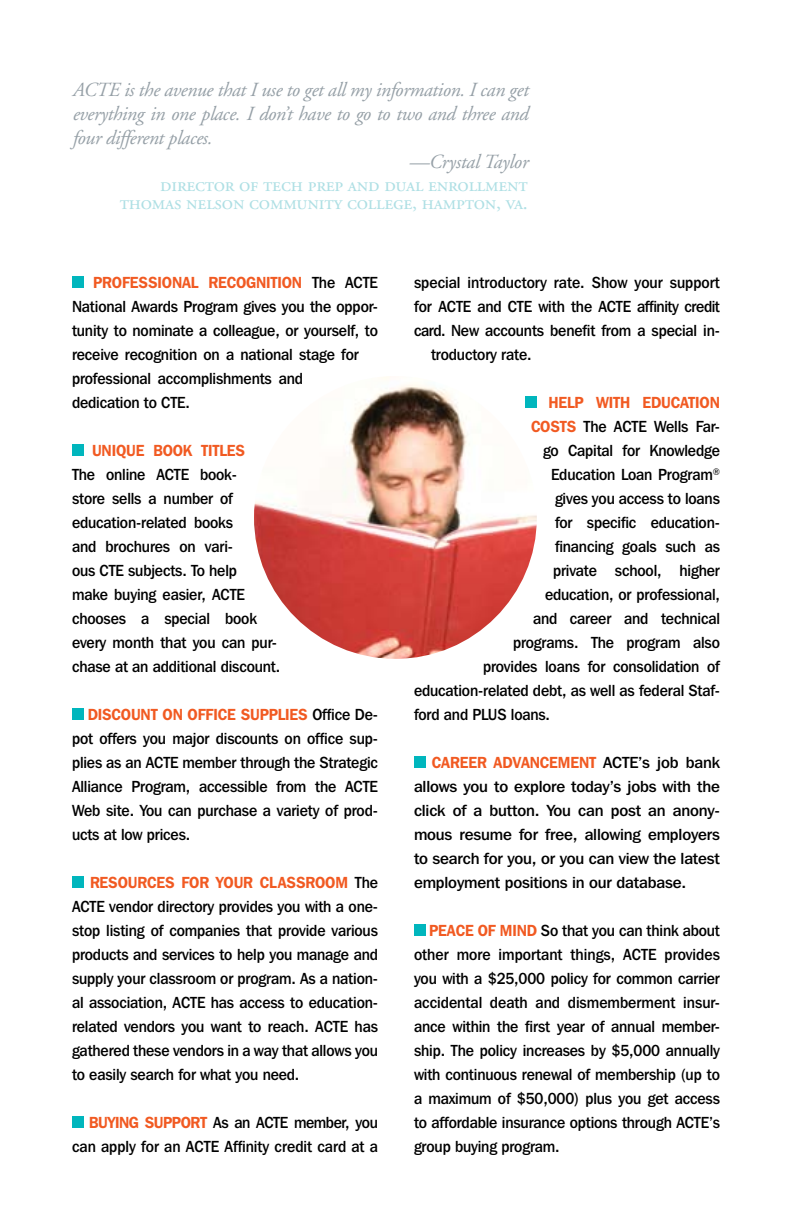
<style>
.page{position:relative;width:792px;height:1224px;background:#fff}
.page>*{position:absolute;margin:0;border:0;box-sizing:border-box;transform-origin:0 0}
.t1{font:italic 20px "Adobe Garamond";letter-spacing:-.02em;color:#96a0a7}
.t2{font:20px/18px "Adobe Garamond Regular SC";letter-spacing:-.01em;color:#aedfe4;text-align:right}
.t3{font:500 16px/24px "Franklin Gothic IT Cby BT";letter-spacing:-.01em;color:#000;text-align:justify;scale:.93 1}
.t4{font:500 16px/24px "Franklin Gothic IT Cby BT";letter-spacing:-.01em;color:#000;text-align:justify}
.t5{font:600 16px "Franklin Gothic IT Cby BT";letter-spacing:-.01em;color:#f15a22;scale:.93 1}
.s1{font-weight:600;color:#f15a22}
</style>
<div class="page">
<div style="left:72px;top:277px;width:11px;height:11px;background:#00b6bd"></div>
<div style="left:72px;top:445px;width:11px;height:11px;background:#00b6bd"></div>
<div style="left:72px;top:709px;width:11px;height:11px;background:#00b6bd"></div>
<div style="left:72px;top:877px;width:11px;height:11px;background:#00b6bd"></div>
<div style="left:72px;top:1117px;width:11px;height:11px;background:#00b6bd"></div>
<div style="left:525px;top:397px;width:11px;height:11px;background:#00b6bd"></div>
<div style="left:414px;top:757px;width:11px;height:11px;background:#00b6bd"></div>
<div style="left:414px;top:925px;width:11px;height:11px;background:#00b6bd"></div>
<img style="left:254px;top:376px;width:283px;height:283px;border-radius:50%">
<p class="t1" style="left:72px;top:79px;width:458px">ACTE is the avenue that I use to get all my information. I can get</p>
<p class="t1" style="left:72px;top:103px;width:458px">everything in one place. I don’t have to go to two and three and</p>
<p class="t1" style="left:72px;top:127px;width:141px">four different places.</p>
<p class="t1" style="left:409px;top:151px;width:121px">—Crystal Taylor</p>
<p class="t2" style="left:120px;top:176px;width:410px">director of tech prep and dual enrollment thomas nelson community college, hampton, va.</p>
<p class="t3" style="left:72px;top:270px;width:331px;text-align:left;text-indent:21px"><span class="s1">PROFESSIONAL RECOGNITION</span> The ACTE National Awards Program gives you the oppor&shy;tunity to nominate a colleague, or yourself, to receive recognition on a national stage for professional accomplishments and<br>dedication to CTE.</p>
<p class="t5" style="left:92px;top:440px;width:166px">UNIQUE BOOK TITLES</p>
<p class="t3" style="left:72px;top:462px;width:226px;text-align:left">The online ACTE book-<br>store sells a number of education-related books<br>and brochures on vari-<br>ous CTE subjects. To help<br>make buying easier, ACTE chooses a special book every month that you can pur&shy;chase at an additional discount.</p>
<p class="t3" style="left:72px;top:702px;width:331px;text-indent:16px"><span class="s1">DISCOUNT ON OFFICE SUPPLIES</span> Office De&shy;pot offers you major discounts on office sup&shy;plies as an ACTE member through the Strategic Alliance Program, accessible from the ACTE Web site. You can purchase a variety of prod&shy;ucts at low prices.</p>
<p class="t3" style="left:72px;top:870px;width:331px;text-indent:18px"><span class="s1">RESOURCES FOR YOUR CLASSROOM</span> The ACTE vendor directory provides you with a one&shy;stop listing of companies that provide various products and services to help you manage and supply your classroom or program. As a nation&shy;al association, ACTE has access to education&shy;related vendors you want to reach. ACTE has gathered these vendors in a way that allows you to easily search for what you need.</p>
<p class="t3" style="left:72px;top:1110px;width:331px;text-align:right"><span class="s1">BUYING SUPPORT</span> As an ACTE member, you can apply for an ACTE Affinity credit card at a</p>
<p class="t3" style="left:414px;top:270px;width:331px">special introductory rate. Show your support</p>
<p class="t3" style="left:414px;top:294px;width:331px">for ACTE and CTE with the ACTE affinity credit</p>
<p class="t3" style="left:414px;top:318px;width:331px">card. New accounts benefit from a special in-</p>
<p class="t3" style="left:431px;top:342px;width:110px">troductory rate.</p>
<p class="t5" style="left:549px;top:392px;width:186px">HELP WITH EDUCATION</p>
<p class="t3" style="left:531px;top:414px;width:205px"><span class="s1">COSTS</span> The ACTE Wells Far-</p>
<p class="t3" style="left:543px;top:438px;width:192px">go Capital for Knowledge</p>
<p class="t3" style="left:551px;top:462px;width:183px">Education Loan Program<sup>®</sup></p>
<p class="t3" style="left:555px;top:486px;width:179px">gives you access to loans</p>
<p class="t3" style="left:555px;top:510px;width:179px">for specific education-</p>
<p class="t3" style="left:555px;top:534px;width:179px">financing goals such as</p>
<p class="t3" style="left:553px;top:558px;width:181px">private school, higher</p>
<p class="t3" style="left:545px;top:582px;width:190px">education, or professional,</p>
<p class="t3" style="left:533px;top:606px;width:203px">and career and technical</p>
<p class="t3" style="left:513px;top:630px;width:224px">programs. The program also</p>
<p class="t3" style="left:483px;top:654px;width:256px">provides loans for consolidation of</p>
<p class="t3" style="left:414px;top:678px;width:331px">education-related debt, as well as federal Staf-</p>
<p class="t3" style="left:414px;top:702px;width:148px">ford and PLUS loans.</p>
<p class="t4" style="left:414px;top:750px;width:308px;text-indent:18px"><span class="s1">CAREER ADVANCEMENT</span> ACTE’s job bank allows you to explore today’s jobs with the click of a button. You can post an anony&shy;mous resume for free, allowing employers to search for you, or you can view the latest employment positions in our database.</p>
<p class="t3" style="left:414px;top:918px;width:331px;text-indent:15px"><span class="s1">PEACE OF MIND</span> So that you can think about other more important things, ACTE provides you with a $25,000 policy for common carrier accidental death and dismemberment insur&shy;ance within the first year of annual member&shy;ship. The policy increases by $5,000 annually with continuous renewal of membership (up to a maximum of $50,000) plus you get access to affordable insurance options through ACTE’s group buying program.</p>
</div>
